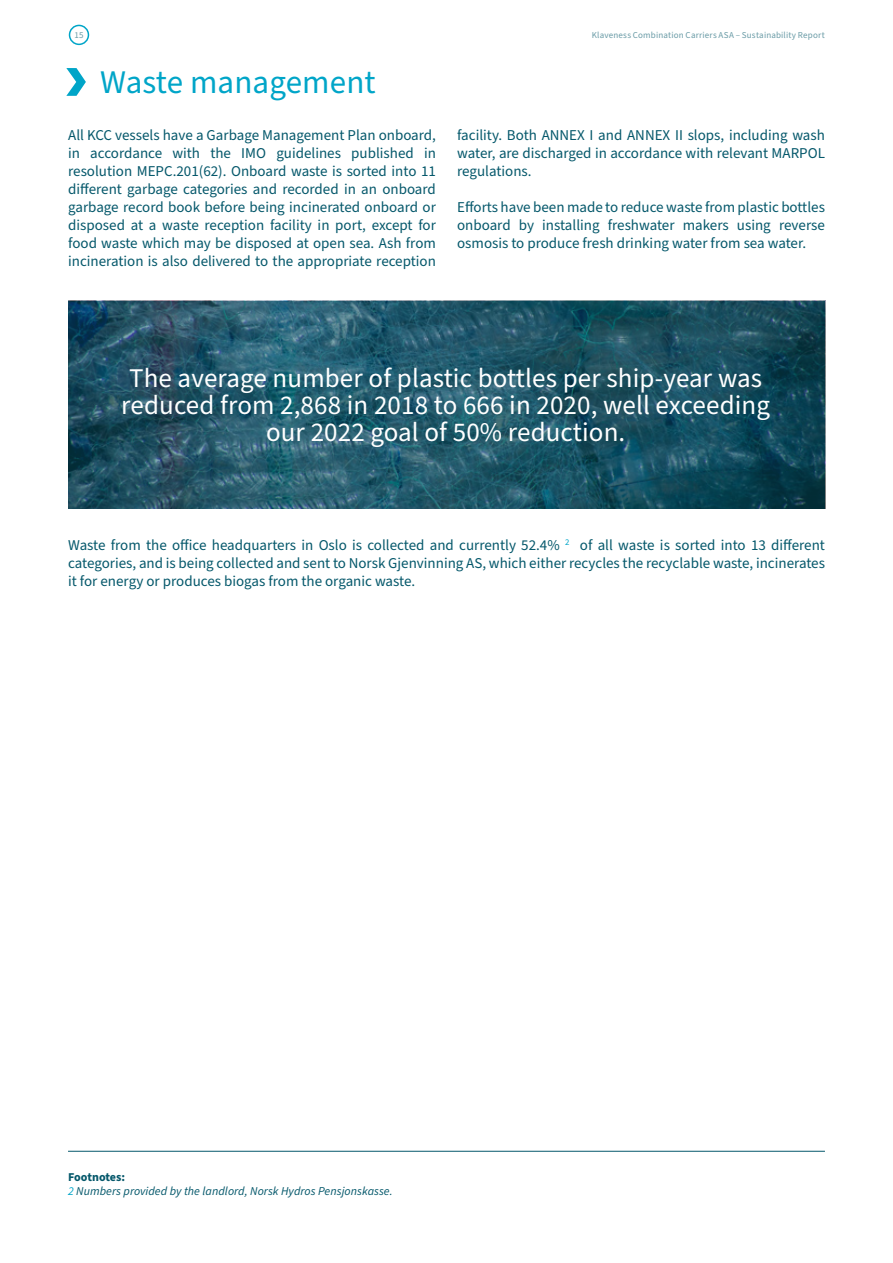
<style>
.page{position:relative;width:893px;height:1263px;background:#fff}
.page>*{position:absolute;margin:0;border:0;box-sizing:border-box;transform-origin:0 0}
.t1{font:33px "Source Sans Pro";letter-spacing:.005em;color:#00a5c8}
.t2{font:27px/27px "Source Sans Pro";letter-spacing:.005em;color:#fff;text-align:center}
.t3{font:15px/18px "Source Sans Pro";color:#05586b;text-align:justify}
.t4{font:italic 12px/14.4px "Source Sans Pro";letter-spacing:.005em;color:#05586b}
.t5{font:9px "Source Sans Pro";letter-spacing:.02em;color:#699ba6}
.s1{font-weight:700;font-style:normal}
.s2{color:#00a5c8}
</style>
<div class="page">
<div style="left:69px;top:25px;width:20px;height:20px;border:2px solid #00a5c8;border-radius:50%"></div>
<img style="left:68px;top:301px;width:757px;height:208px">
<svg style="left:66px;top:68px;width:20px;height:28px"></svg>
<hr style="left:68px;top:1151px;width:757px;height:1px;background:#05586b">
<p class="t5" style="left:74px;top:29px;width:11px">15</p>
<p class="t5" style="left:592px;top:29px;width:235px">Klaveness Combination Carriers ASA – Sustainability Report</p>
<h1 class="t1" style="left:100px;top:60px;width:277px">Waste management</h1>
<p class="t3" style="left:68px;top:126px;width:369px">All KCC vessels have a Garbage Management Plan onboard, in accordance with the IMO guidelines published in resolution MEPC.201(62). Onboard waste is sorted into 11 different garbage categories and recorded in an onboard garbage record book before being incinerated onboard or disposed at a waste reception facility in port, except for food waste which may be disposed at open sea. Ash from incineration is also delivered to the appropriate reception</p>
<p class="t3" style="left:457px;top:126px;width:369px">facility. Both ANNEX I and ANNEX II slops, including wash water, are discharged in accordance with relevant MARPOL regulations.</p>
<p class="t3" style="left:457px;top:198px;width:369px">Efforts have been made to reduce waste from plastic bottles onboard by installing freshwater makers using reverse osmosis to produce fresh drinking water from sea water.</p>
<h2 class="t2" style="left:121px;top:365px;width:650px">The average number of plastic bottles per ship-year was reduced from 2,868 in 2018 to 666 in 2020, well exceeding our 2022 goal of 50% reduction.</h2>
<p class="t3" style="left:68px;top:536px;width:758px">Waste from the office headquarters in Oslo is collected and currently 52.4% <sup>2</sup> of all waste is sorted into 13 different categories, and is being collected and sent to Norsk Gjenvinning AS, which either recycles the recyclable waste, incinerates it for energy or produces biogas from the organic waste.</p>
<p class="t4" style="left:68px;top:1170px;width:326px"><span class="s1">Footnotes:<br></span><span class="s2">2</span> Numbers provided by the landlord, Norsk Hydros Pensjonskasse.</p>
</div>
